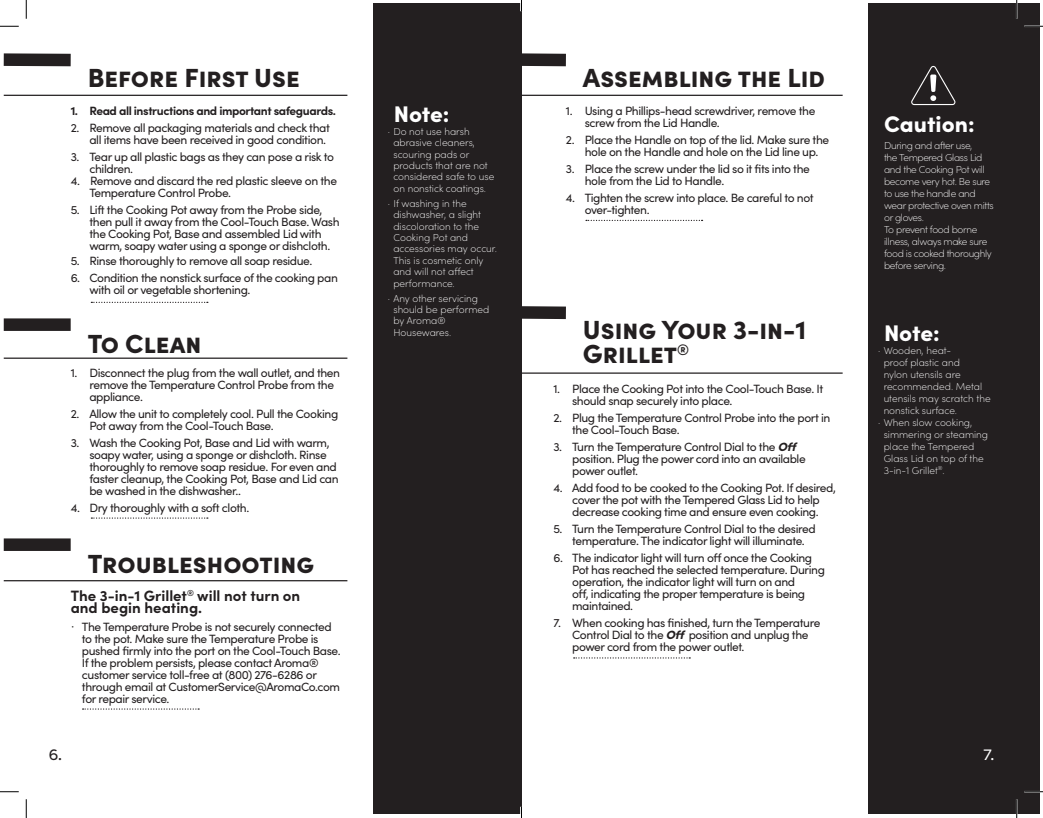
<style>
.page{position:relative;width:1043px;height:818px;background:#fff}
.page>*{position:absolute;margin:0;border:0;box-sizing:border-box;transform-origin:0 0}
.Heading{font:900 26.25px/24px "Sofia Pro";color:#231f20}
.Heading-2{font:900 22.62px "Sofia Pro";color:#fff}
.t1{font:700 15px/12px "Sofia Pro";color:#231f20}
.t2{font:15px "Filson Pro";color:#231f20}
.t3{font:15px "Filson Pro";color:#fff}
.safeguards{font:12px/12px "Sofia Pro";letter-spacing:-.035em;color:#231f20}
.note{font:12px/12px "Sofia Pro";letter-spacing:-.035em;color:#231f20}
.safeguards-2{font:700 12px "Sofia Pro";letter-spacing:-.035em;color:#231f20}
.note-2{font:200 10px/11.4px "Sofia Pro";color:#fff}
.note-3{font:200 10px/12px "Sofia Pro";letter-spacing:-.035em;color:#fff}
.s1{font-weight:200;font-size:17.5px;color:#040503}
.s2{font-weight:900;font-style:italic}
</style>
<div class="page">
<div style="left:373px;top:4px;width:148px;height:810px;background:#231f20"></div>
<div style="left:868px;top:4px;width:171px;height:810px;background:#231f20"></div>
<hr style="left:4px;top:95px;width:343px;height:1px;background:#231f20">
<hr style="left:4px;top:357px;width:343px;height:2px;background:#231f20">
<hr style="left:4px;top:580px;width:343px;height:1px;background:#231f20">
<div style="left:4px;top:318px;width:67px;height:13px;background:#231f20"></div>
<svg style="left:4px;top:53px;width:67px;height:14px"></svg>
<div style="left:4px;top:538px;width:67px;height:13px;background:#231f20"></div>
<svg style="left:91px;top:302px;width:117px;height:1px"></svg>
<svg style="left:91px;top:517px;width:117px;height:1px"></svg>
<svg style="left:83px;top:708px;width:116px;height:1px"></svg>
<hr style="left:521px;top:95px;width:321px;height:1px;background:#231f20">
<svg style="left:521px;top:47px;width:45px;height:26px"></svg>
<svg style="left:586px;top:220px;width:116px;height:1px"></svg>
<svg style="left:911px;top:66px;width:45px;height:39px"></svg>
<hr style="left:521px;top:372px;width:321px;height:2px;background:#231f20">
<svg style="left:521px;top:300px;width:45px;height:25px"></svg>
<svg style="left:573px;top:657px;width:117px;height:1px"></svg>
<svg style="left:0;top:25px;width:19px;height:2px"></svg>
<svg style="left:1024px;top:25px;width:18px;height:2px"></svg>
<svg style="left:0;top:791px;width:19px;height:1px"></svg>
<svg style="left:1024px;top:790px;width:18px;height:2px"></svg>
<svg style="left:25px;top:0;width:2px;height:19px"></svg>
<svg style="left:25px;top:799px;width:2px;height:19px"></svg>
<svg style="left:1015px;top:0;width:2px;height:19px"></svg>
<svg style="left:1016px;top:799px;width:1px;height:19px"></svg>
<svg style="left:520px;top:0;width:2px;height:11px"></svg>
<svg style="left:520px;top:806px;width:2px;height:12px"></svg>
<p class="Heading" style="left:88px;top:64px;width:213px">Before First Use</p>
<p class="safeguards-2" style="left:71px;top:102px;width:267px">1. Read all instructions and important safeguards.</p>
<p class="safeguards" style="left:89px;top:121px;width:242px;text-indent:-19px">2. Remove all packaging materials and check that all items have been received in good condition.</p>
<p class="safeguards" style="left:89px;top:150px;width:246px;text-indent:-19px">3. Tear up all plastic bags as they can pose a risk to children.</p>
<p class="safeguards" style="left:89px;top:174px;width:249px;text-indent:-19px">4. Remove and discard the red plastic sleeve on the<br>Temperature Control Probe.</p>
<p class="safeguards" style="left:89px;top:203px;width:252px;text-indent:-19px">5. Lift the Cooking Pot away from the Probe side, then pull it away from the Cool-Touch Base. Wash the Cooking Pot, Base and assembled Lid with warm, soapy water using a sponge or dishcloth.</p>
<p class="safeguards" style="left:71px;top:254px;width:243px">5. Rinse thoroughly to remove all soap residue.</p>
<p class="safeguards" style="left:89px;top:271px;width:250px;text-indent:-19px">6. Condition the nonstick surface of the cooking pan with oil or vegetable shortening.</p>
<p class="Heading" style="left:88px;top:329px;width:115px">To Clean</p>
<p class="safeguards" style="left:89px;top:366px;width:252px;text-indent:-19px">1. Disconnect the plug from the wall outlet, and then remove the Temperature Control Probe from the appliance.</p>
<p class="safeguards" style="left:89px;top:407px;width:250px;text-indent:-19px">2. Allow the unit to completely cool. Pull the Cooking<br>Pot away from the Cool-Touch Base.</p>
<p class="safeguards" style="left:89px;top:436px;width:251px;text-indent:-19px">3. Wash the Cooking Pot, Base and Lid with warm, soapy water, using a sponge or dishcloth. Rinse thoroughly to remove soap residue. For even and faster cleanup, the Cooking Pot, Base and Lid can be washed in the dishwasher..</p>
<p class="safeguards" style="left:71px;top:501px;width:180px">4. Dry thoroughly with a soft cloth.</p>
<p class="Heading" style="left:88px;top:549px;width:228px">Troubleshooting</p>
<p class="t1" style="left:71px;top:588px;width:231px">The 3-in-1 Grillet<sup>®</sup> will not turn on and begin heating.</p>
<p class="note" style="left:82px;top:619px;width:260px;text-indent:-11px"><span class="s1">·</span> The Temperature Probe is not securely connected to the pot. Make sure the Temperature Probe is pushed firmly into the port on the Cool-Touch Base.<br>If the problem persists, please contact Aroma® customer service toll-free at (800) 276-6286 or through email at CustomerService@AromaCo.com for repair service.</p>
<p class="t2" style="left:49px;top:745px;width:15px">6.</p>
<p class="Heading-2" style="left:394px;top:97px;width:57px">Note:</p>
<p class="note-2" style="left:393px;top:125px;width:102px;text-indent:-6px">· Do not use harsh abrasive cleaners, scouring pads or products that are not considered safe to use on nonstick coatings.</p>
<p class="note-2" style="left:393px;top:197px;width:105px;text-indent:-6px">· If washing in the dishwasher, a slight discoloration to the<br>Cooking Pot and accessories may occur.<br>This is cosmetic only and will not affect performance.</p>
<p class="note-2" style="left:393px;top:292px;width:97px;text-indent:-6px">· Any other servicing should be performed by Aroma®<br>Housewares.</p>
<p class="Heading" style="left:583px;top:64px;width:244px">Assembling the Lid</p>
<p class="safeguards" style="left:584px;top:104px;width:232px;text-indent:-19px">1. Using a Phillips-head screwdriver, remove the screw from the Lid Handle.</p>
<p class="safeguards" style="left:584px;top:133px;width:246px;text-indent:-19px">2. Place the Handle on top of the lid. Make sure the hole on the Handle and hole on the Lid line up.</p>
<p class="safeguards" style="left:584px;top:162px;width:227px;text-indent:-19px">3. Place the screw under the lid so it fits into the hole from the Lid to Handle.</p>
<p class="safeguards" style="left:584px;top:191px;width:230px;text-indent:-19px">4. Tighten the screw into place. Be careful to not over-tighten.</p>
<p class="Heading" style="left:583px;top:315px;width:225px">Using Your 3-in-1<br>Grillet<sup>®</sup></p>
<p class="safeguards" style="left:572px;top:382px;width:252px;text-indent:-19px">1. Place the Cooking Pot into the Cool-Touch Base. It should snap securely into place.</p>
<p class="safeguards" style="left:572px;top:411px;width:260px;text-indent:-19px">2. Plug the Temperature Control Probe into the port in the Cool-Touch Base.</p>
<p class="safeguards" style="left:572px;top:440px;width:235px;text-indent:-19px">3. Turn the Temperature Control Dial to the <span class="s2">Off </span>position. Plug the power cord into an available power outlet.</p>
<p class="safeguards" style="left:553px;top:481px;width:284px;text-align:center">4. Add food to be cooked to the Cooking Pot. If desired, cover the pot with the Tempered Glass Lid to help decrease cooking time and ensure even cooking.</p>
<p class="safeguards" style="left:572px;top:522px;width:245px;text-indent:-19px">5. Turn the Temperature Control Dial to the desired temperature. The indicator light will illuminate.</p>
<p class="safeguards" style="left:572px;top:551px;width:254px;text-indent:-19px">6. The indicator light will turn off once the Cooking Pot has reached the selected temperature. During operation, the indicator light will turn on and<br>off, indicating the proper temperature is being maintained.</p>
<p class="safeguards" style="left:572px;top:616px;width:250px;text-indent:-19px">7. When cooking has finished, turn the Temperature<br>Control Dial to the <span class="s2">Off</span> position and unplug the power cord from the power outlet.</p>
<p class="Heading-2" style="left:884px;top:107px;width:92px">Caution:</p>
<p class="note-3" style="left:884px;top:139px;width:111px">During and after use,<br>the Tempered Glass Lid and the Cooking Pot will become very hot. Be sure to use the handle and wear protective oven mitts or gloves.</p>
<p class="note-3" style="left:884px;top:223px;width:109px">To prevent food borne illness, always make sure food is cooked thoroughly before serving.</p>
<p class="Heading-2" style="left:884px;top:315px;width:57px">Note:</p>
<p class="note-2" style="left:883px;top:343px;width:108px;line-height:12px;text-indent:-6px">· Wooden, heat-<br>proof plastic and<br>nylon utensils are recommended. Metal utensils may scratch the nonstick surface.</p>
<p class="note-2" style="left:883px;top:415px;width:106px;line-height:12px;text-indent:-6px">· When slow cooking, simmering or steaming place the Tempered<br>Glass Lid on top of the<br>3-in-1 Grillet<sup>®</sup>.</p>
<p class="t3" style="left:983px;top:745px;width:12px">7.</p>
</div>
